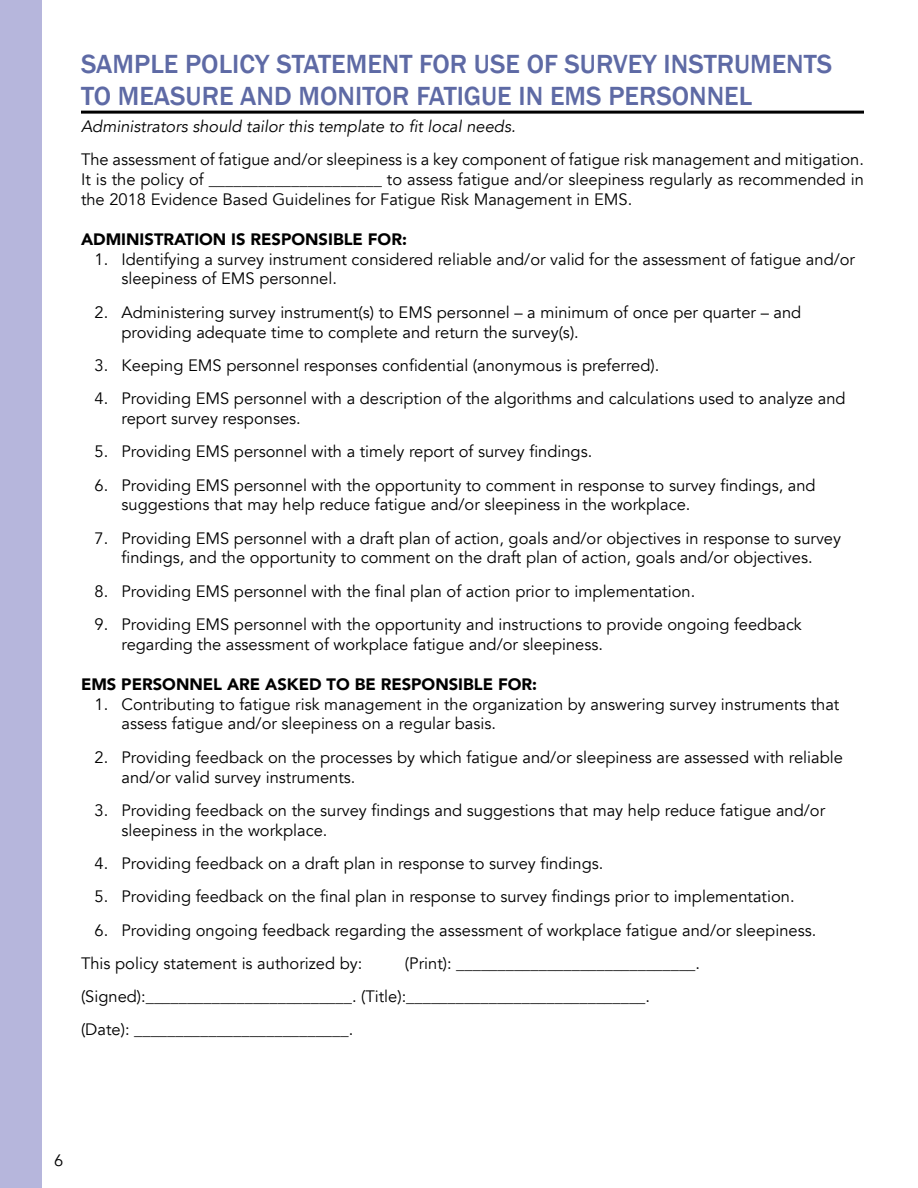
<style>
.page{position:relative;width:918px;height:1188px;background:#fff}
.page>*{position:absolute;margin:0;border:0;box-sizing:border-box;transform-origin:0 0}
.Page_Subhead__Policy{font:500 27px/32.4px "Franklin Gothic";color:#5e6aa5}
.Body_Text{font:16.5px/19.8px "Avenir";color:#000}
.Header_1{font:900 16.5px "Avenir";color:#000}
.See_Next_Page{font:italic 16.5px "Avenir";color:#000}
</style>
<div class="page">
<div style="left:0;top:0;width:41px;height:1188px;background:#b6b6dc"></div>
<hr style="left:81px;top:111px;width:783px;height:3px;background:#000">
<p class="Page_Subhead__Policy" style="left:81px;top:48px;width:753px">SAMPLE POLICY STATEMENT FOR USE OF SURVEY INSTRUMENTS<br>TO MEASURE AND MONITOR FATIGUE IN EMS PERSONNEL</p>
<p class="See_Next_Page" style="left:81px;top:116px;width:436px">Administrators should tailor this template to fit local needs.</p>
<p class="Body_Text" style="left:81px;top:150px;width:785px;text-align:justify">The assessment of fatigue and/or sleepiness is a key component of fatigue risk management and mitigation.<br>It is the policy of _____________________ to assess fatigue and/or sleepiness regularly as recommended in the 2018 Evidence Based Guidelines for Fatigue Risk Management in EMS.</p>
<p class="Header_1" style="left:81px;top:225px;width:327px">ADMINISTRATION IS RESPONSIBLE FOR:</p>
<p class="Body_Text" style="left:122px;top:249px;width:735px;text-indent:-27px">1. Identifying a survey instrument considered reliable and/or valid for the assessment of fatigue and/or sleepiness of EMS personnel.</p>
<p class="Body_Text" style="left:122px;top:302px;width:681px;text-indent:-27px">2. Administering survey instrument(s) to EMS personnel – a minimum of once per quarter – and providing adequate time to complete and return the survey(s).</p>
<p class="Body_Text" style="left:94px;top:356px;width:566px">3. Keeping EMS personnel responses confidential (anonymous is preferred).</p>
<p class="Body_Text" style="left:122px;top:389px;width:726px;text-indent:-27px">4. Providing EMS personnel with a description of the algorithms and calculations used to analyze and report survey responses.</p>
<p class="Body_Text" style="left:94px;top:442px;width:499px">5. Providing EMS personnel with a timely report of survey findings.</p>
<p class="Body_Text" style="left:122px;top:475px;width:696px;text-indent:-27px">6. Providing EMS personnel with the opportunity to comment in response to survey findings, and suggestions that may help reduce fatigue and/or sleepiness in the workplace.</p>
<p class="Body_Text" style="left:94px;top:528px;width:748px;text-align:center">7. Providing EMS personnel with a draft plan of action, goals and/or objectives in response to survey findings, and the opportunity to comment on the draft plan of action, goals and/or objectives.</p>
<p class="Body_Text" style="left:94px;top:581px;width:602px">8. Providing EMS personnel with the final plan of action prior to implementation.</p>
<p class="Body_Text" style="left:122px;top:615px;width:682px;text-indent:-27px">9. Providing EMS personnel with the opportunity and instructions to provide ongoing feedback regarding the assessment of workplace fatigue and/or sleepiness.</p>
<p class="Header_1" style="left:81px;top:670px;width:458px">EMS PERSONNEL ARE ASKED TO BE RESPONSIBLE FOR:</p>
<p class="Body_Text" style="left:122px;top:694px;width:719px;text-indent:-27px">1. Contributing to fatigue risk management in the organization by answering survey instruments that assess fatigue and/or sleepiness on a regular basis.</p>
<p class="Body_Text" style="left:122px;top:747px;width:723px;text-indent:-27px">2. Providing feedback on the processes by which fatigue and/or sleepiness are assessed with reliable and/or valid survey instruments.</p>
<p class="Body_Text" style="left:122px;top:801px;width:705px;text-indent:-27px">3. Providing feedback on the survey findings and suggestions that may help reduce fatigue and/or sleepiness in the workplace.</p>
<p class="Body_Text" style="left:94px;top:854px;width:510px">4. Providing feedback on a draft plan in response to survey findings.</p>
<p class="Body_Text" style="left:94px;top:887px;width:702px">5. Providing feedback on the final plan in response to survey findings prior to implementation.</p>
<p class="Body_Text" style="left:94px;top:920px;width:723px">6. Providing ongoing feedback regarding the assessment of workplace fatigue and/or sleepiness.</p>
<p class="Body_Text" style="left:81px;top:954px;width:283px">This policy statement is authorized by:</p>
<p class="Body_Text" style="left:405px;top:954px;width:297px">(Print): _____________________________.</p>
<p class="Body_Text" style="left:81px;top:987px;width:571px">(Signed):_________________________. (Title):_____________________________.</p>
<p class="Body_Text" style="left:81px;top:1020px;width:274px">(Date): __________________________.</p>
<p class="Body_Text" style="left:54px;top:1150px;width:11px">6</p>
</div>
